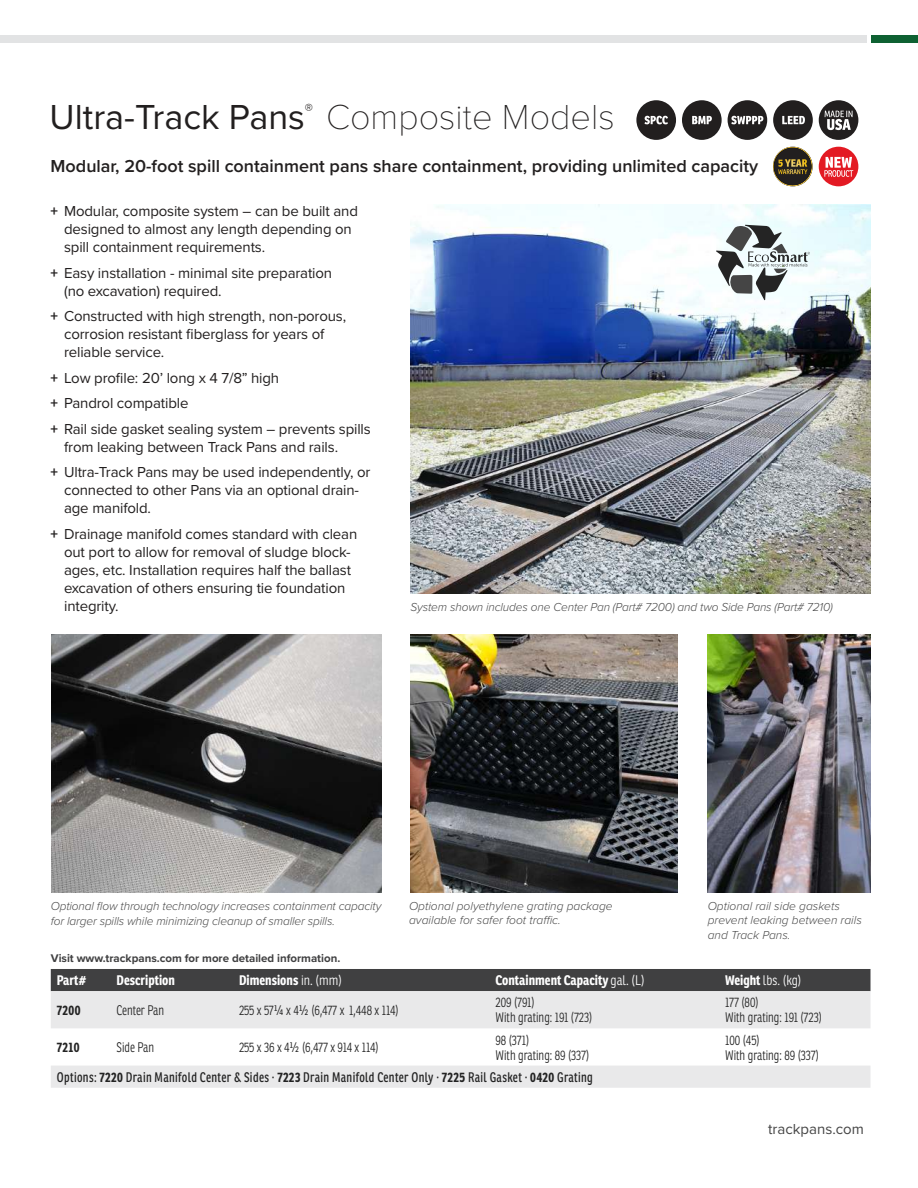
<style>
.page{position:relative;width:918px;height:1188px;background:#fff}
.page>*{position:absolute;margin:0;border:0;box-sizing:border-box;transform-origin:0 0}
.t1{font:36px "Proxima Nova";color:#221f1f}
.t2{font:600 18px "Proxima Nova";color:#221f1f}
.t3{font:15px/18px "Proxima Nova";letter-spacing:-.01em;color:#221f1f}
.t4{font:15px "Proxima Nova";color:#454545}
.t5{font:300 13.5px/15px "Ronnia Cond";color:#232323;scale:.9 1}
.t6{font:13.5px "Ronnia Cond";letter-spacing:.03em;color:#232323;scale:.9 1}
.t7{font:700 13.5px "Ronnia Cond";color:#fff}
.t8{font:300 13.5px "Ronnia Cond";color:#fff}
.t9{font:700 13.5px "Ronnia Cond";letter-spacing:.03em;color:#232323;scale:.9 1}
.t10{font:italic 300 12px/14.4px "Proxima Nova";letter-spacing:-.01em;color:#494949}
.t11{font:700 11.55px "Proxima Nova";color:#404041}
.s1{font-family:"Proxima Nova T";font-weight:100}
.s2{font-weight:700}
.s3{font-weight:300}
</style>
<div class="page">
<div style="left:0;top:35px;width:867px;height:8px;background:#e2e3e4"></div>
<div style="left:871px;top:35px;width:47px;height:8px;background:#0e6132"></div>
<svg style="left:819px;top:100px;width:39px;height:40px"></svg>
<svg style="left:728px;top:100px;width:39px;height:40px"></svg>
<svg style="left:636px;top:100px;width:40px;height:40px"></svg>
<svg style="left:682px;top:100px;width:40px;height:40px"></svg>
<svg style="left:773px;top:100px;width:40px;height:40px"></svg>
<div style="left:51px;top:969px;width:820px;height:22px;background:#404041"></div>
<svg style="left:51px;top:991px;width:820px;height:97px;fill:#e9e9ea"></svg>
<img style="left:410px;top:204px;width:461px;height:389px">
<svg style="left:716px;top:225px;width:94px;height:75px"></svg>
<img style="left:52px;top:634px;width:329px;height:259px">
<img style="left:410px;top:634px;width:267px;height:259px">
<svg style="left:819px;top:147px;width:39px;height:39px"></svg>
<img style="left:708px;top:634px;width:163px;height:259px">
<svg style="left:773px;top:147px;width:40px;height:39px"></svg>
<img style="left:793px;top:148px;width:19px;height:19px">
<h1 class="t1" style="left:50px;top:102px;width:567px">Ultra-Track Pans<sup>®</sup> <span class="s1">Composite Models</span></h1>
<p class="t2" style="left:51px;top:159px;width:709px">Modular, 20-foot spill containment pans share containment, providing unlimited capacity</p>
<p class="t3" style="left:64px;top:203px;width:295px;text-indent:-14px"><span class="s2">+</span> Modular, composite system – can be built and designed to almost any length depending on spill containment requirements.</p>
<p class="t3" style="left:64px;top:265px;width:270px;text-indent:-14px"><span class="s2">+</span> Easy installation - minimal site preparation (no excavation) required.</p>
<p class="t3" style="left:64px;top:308px;width:284px;text-indent:-14px"><span class="s2">+</span> Constructed with high strength, non-porous, corrosion resistant fiberglass for years of reliable service.</p>
<p class="t3" style="left:51px;top:366px;width:322px;line-height:25.5px"><span class="s2">+</span> Low profile: 20’ long x 4 7/8” high<br><span class="s2">+</span> Pandrol compatible<br><span class="s2">+</span> Rail side gasket sealing system – prevents spills</p>
<p class="t3" style="left:51px;top:435px;width:321px;line-height:25.5px;text-indent:14px">from leaking between Track Pans and rails.<br><span class="s2">+</span> Ultra-Track Pans may be used independently, or</p>
<p class="t3" style="left:64px;top:482px;width:297px">connected to other Pans via an optional drain&shy;age manifold.</p>
<p class="t3" style="left:64px;top:526px;width:295px;text-indent:-14px"><span class="s2">+</span> Drainage manifold comes standard with clean out port to allow for removal of sludge block&shy;ages, etc. Installation requires half the ballast excavation of others ensuring tie foundation integrity.</p>
<p class="t10" style="left:410px;top:600px;width:424px">System shown includes one Center Pan (Part# 7200) and two Side Pans (Part# 7210)</p>
<p class="t10" style="left:51px;top:900px;width:332px">Optional flow through technology increases containment capacity for larger spills while minimizing cleanup of smaller spills.</p>
<p class="t11" style="left:51px;top:953px;width:291px">Visit www.trackpans.com for more detailed information.</p>
<p class="t10" style="left:409px;top:899px;width:205px">Optional polyethylene grating package available for safer foot traffic.</p>
<p class="t10" style="left:708px;top:899px;width:156px">Optional rail side gaskets prevent leaking between rails and Track Pans.</p>
<p class="t7" style="left:57px;top:975px;width:31px">Part#</p>
<p class="t7" style="left:117px;top:975px;width:60px">Description</p>
<p class="t7" style="left:239px;top:975px;width:104px">Dimensions <span class="s3">in. (mm)</span></p>
<p class="t7" style="left:496px;top:975px;width:151px">Containment Capacity <span class="s3">gal. (L)</span></p>
<p class="t8" style="left:725px;top:975px;width:78px"><span class="s2">Weight</span> lbs. (kg)</p>
<p class="t9" style="left:57px;top:1005px;width:28px">7200</p>
<p class="t5" style="left:117px;top:1004px;width:54px">Center Pan</p>
<p class="t5" style="left:239px;top:1004px;width:179px">255 x 57¼ x 4½ (6,477 x 1,448 x 114)</p>
<p class="t5" style="left:496px;top:996px;width:109px">209 (791)<br>With grating: 191 (723)</p>
<p class="t5" style="left:725px;top:996px;width:109px">177 (80)<br>With grating: 191 (723)</p>
<p class="t9" style="left:57px;top:1042px;width:27px">7210</p>
<p class="t5" style="left:117px;top:1041px;width:43px">Side Pan</p>
<p class="t5" style="left:239px;top:1041px;width:157px">255 x 36 x 4½ (6,477 x 914 x 114)</p>
<p class="t5" style="left:496px;top:1033px;width:106px">98 (371)<br>With grating: 89 (337)</p>
<p class="t5" style="left:725px;top:1033px;width:106px">100 (45)<br>With grating: 89 (337)</p>
<p class="t6" style="left:57px;top:1072px;width:597px">Options: <span class="s2">7220</span> Drain Manifold Center &amp; Sides · <span class="s2">7223</span> Drain Manifold Center Only · <span class="s2">7225</span> Rail Gasket · <span class="s2">0420</span> Grating</p>
<p class="t4" style="left:768px;top:1123px;width:97px">trackpans.com</p>
</div>
